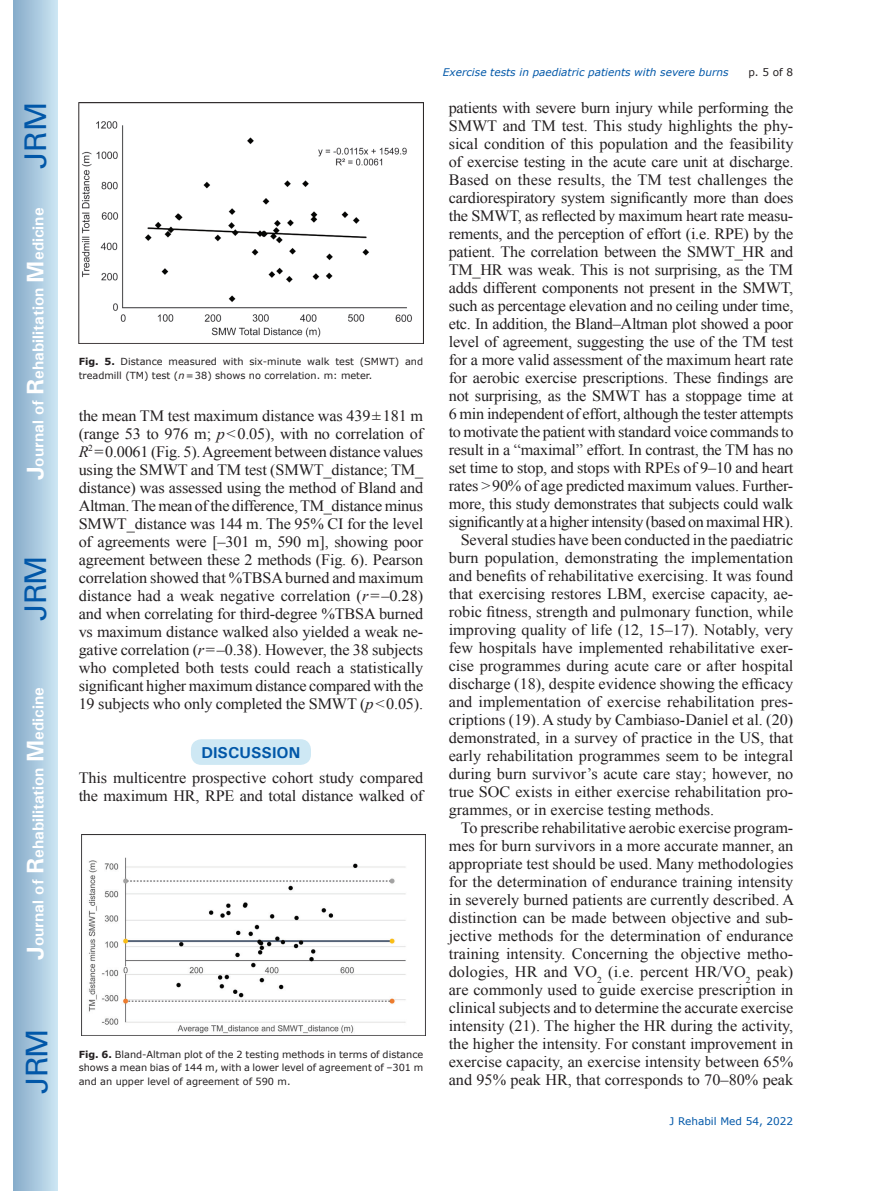
<style>
.page{position:relative;width:872px;height:1191px;background:#fff}
.page>*{position:absolute;margin:0;border:0;box-sizing:border-box;transform-origin:0 0}
.t1{font:30px "Univers";letter-spacing:-.03em;color:#0157a8}
.Txi{font:15.75px/18px "Times New Roman";color:#231f20;text-align:justify}
.Tx{font:15.75px/18px "Times New Roman";letter-spacing:-.015em;color:#231f20}
.Text_below_H2{font:15.75px/18px "Times New Roman";letter-spacing:-.01em;color:#231f20;text-align:justify}
.t2{font:700 15.75px "Univers";color:#fff}
.H1{font:700 15.75px "Univers";color:#0157a8}
.t3{font:italic 10.5px "Verdana";color:#0157a8}
.t4{font:10.5px "Verdana";color:#0157a8}
.t5{font:10.5px "Verdana";color:#231f20}
.Fig_caption{font:9.75px/13.5px "Verdana";color:#231f20}
.s1{font-size:24px}
.s2{font-weight:700}
.s3{font-style:italic}
</style>
<div class="page">
<div style="left:14px;top:0;width:43px;height:1191px;background:linear-gradient(to right,#88acca,#cbe5f2)"></div>
<div style="left:191px;top:739px;width:120px;height:26px;background:#cee8f4;border-radius:10px"></div>
<img style="left:79px;top:102px;width:344px;height:241px">
<img style="left:81px;top:834px;width:345px;height:201px">
<h1 class="t1" style="left:18px;top:169px;width:68px;rotate:-90deg">JRM</h1>
<p class="t2" style="left:28px;top:480px;width:274px;rotate:-90deg"><span class="s1">J</span>ournal of <span class="s1">R</span>ehabilitation <span class="s1">M</span>edicine</p>
<h1 class="t1" style="left:18px;top:620px;width:67px;rotate:-90deg">JRM</h1>
<p class="t2" style="left:28px;top:959px;width:274px;rotate:-90deg"><span class="s1">J</span>ournal of <span class="s1">R</span>ehabilitation <span class="s1">M</span>edicine</p>
<h1 class="t1" style="left:19px;top:1093px;width:67px;rotate:-90deg">JRM</h1>
<p class="Fig_caption" style="left:79px;top:355px;width:346px"><span class="s2">Fig. 5.</span> Distance measured with six-minute walk test (SMWT) and treadmill (TM) test (<span class="s3">n</span>=38) shows no correlation. m: meter.</p>
<p class="Text_below_H2" style="left:79px;top:406px;width:346px">the mean TM test maximum distance was 439±181 m (range 53 to 976 m; <span class="s3">p</span>&lt;0.05), with no correlation of <span class="s3">R</span><sup>2</sup> =0.0061 (Fig. 5). Agreement between distance values using the SMWT and TM test (SMWT_distance; TM_ distance) was assessed using the method of Bland and Altman. The mean of the difference, TM_distance minus SMWT_distance was 144 m. The 95% CI for the level of agreements were [–301 m, 590 m], showing poor agreement between these 2 methods (Fig. 6). Pearson correlation showed that %TBSA burned and maximum distance had a weak negative correlation (<span class="s3">r</span>=–0.28) and when correlating for third-degree %TBSA burned vs maximum distance walked also yielded a weak ne&shy;gative correlation (<span class="s3">r</span>=–0.38). However, the 38 subjects who completed both tests could reach a statistically significant higher maximum distance compared with the 19 subjects who only completed the SMWT (<span class="s3">p</span>&lt;0.05).</p>
<p class="H1" style="left:201px;top:742px;width:100px">DISCUSSION</p>
<p class="Tx" style="left:79px;top:768px;width:346px">This multicentre prospective cohort study compared the maximum HR, RPE and total distance walked of</p>
<p class="Fig_caption" style="left:79px;top:1047px;width:346px;text-align:justify"><span class="s2">Fig. 6.</span> Bland-Altman plot of the 2 testing methods in terms of distance shows a mean bias of 144 m, with a lower level of agreement of –301 m and an upper level of agreement of 590 m.</p>
<p class="t3" style="left:443px;top:65px;width:287px">Exercise tests in paediatric patients with severe burns</p>
<p class="t5" style="left:748px;top:65px;width:46px">p. 5 of 8</p>
<p class="Tx" style="left:449px;top:98px;width:346px;text-align:justify">patients with severe burn injury while performing the SMWT and TM test. This study highlights the phy&shy;sical condition of this population and the feasibility of exercise testing in the acute care unit at discharge.<br>Based on these results, the TM test challenges the cardiorespiratory system significantly more than does the SMWT, as reflected by maximum heart rate measu&shy;rements, and the perception of effort (i.e. RPE) by the patient. The correlation between the SMWT_HR and TM_HR was weak. This is not surprising, as the TM adds different components not present in the SMWT, such as percentage elevation and no ceiling under time, etc. In addition, the Bland–Altman plot showed a poor level of agreement, suggesting the use of the TM test for a more valid assessment of the maximum heart rate for aerobic exercise prescriptions. These findings are not surprising, as the SMWT has a stoppage time at 6 min independent of effort, although the tester attempts to motivate the patient with standard voice commands to result in a “maximal” effort. In contrast, the TM has no set time to stop, and stops with RPEs of 9–10 and heart rates &gt;90% of age predicted maximum values. Further&shy;more, this study demonstrates that subjects could walk significantly at a higher intensity (based on maximal HR).</p>
<p class="Txi" style="left:449px;top:530px;width:346px;text-indent:12px">Several studies have been conducted in the paediatric burn population, demonstrating the implementation and benefits of rehabilitative exercising. It was found that exercising restores LBM, exercise capacity, ae&shy;robic fitness, strength and pulmonary function, while improving quality of life (12, 15–17). Notably, very few hospitals have implemented rehabilitative exer&shy;cise programmes during acute care or after hospital discharge (18), despite evidence showing the efficacy and implementation of exercise rehabilitation pres&shy;criptions (19). A study by Cambiaso-Daniel et al. (20) demonstrated, in a survey of practice in the US, that early rehabilitation programmes seem to be integral during burn survivor’s acute care stay; however, no true SOC exists in either exercise rehabilitation pro&shy;grammes, or in exercise testing methods.</p>
<p class="Txi" style="left:449px;top:818px;width:347px;text-indent:12px">To prescribe rehabilitative aerobic exercise program&shy;mes for burn survivors in a more accurate manner, an appropriate test should be used. Many methodologies for the determination of endurance training intensity in severely burned patients are currently described. A distinction can be made between objective and sub&shy;jective methods for the determination of endurance training intensity. Concerning the objective metho&shy;dologies, HR and VO<sub>2</sub> (i.e. percent HR/VO<sub>2</sub> peak) are commonly used to guide exercise prescription in clinical subjects and to determine the accurate exercise intensity (21). The higher the HR during the activity, the higher the intensity. For constant improvement in exercise capacity, an exercise intensity between 65% and 95% peak HR, that corresponds to 70–80% peak</p>
<p class="t4" style="left:669px;top:1114px;width:125px">J Rehabil Med 54, 2022</p>
</div>
